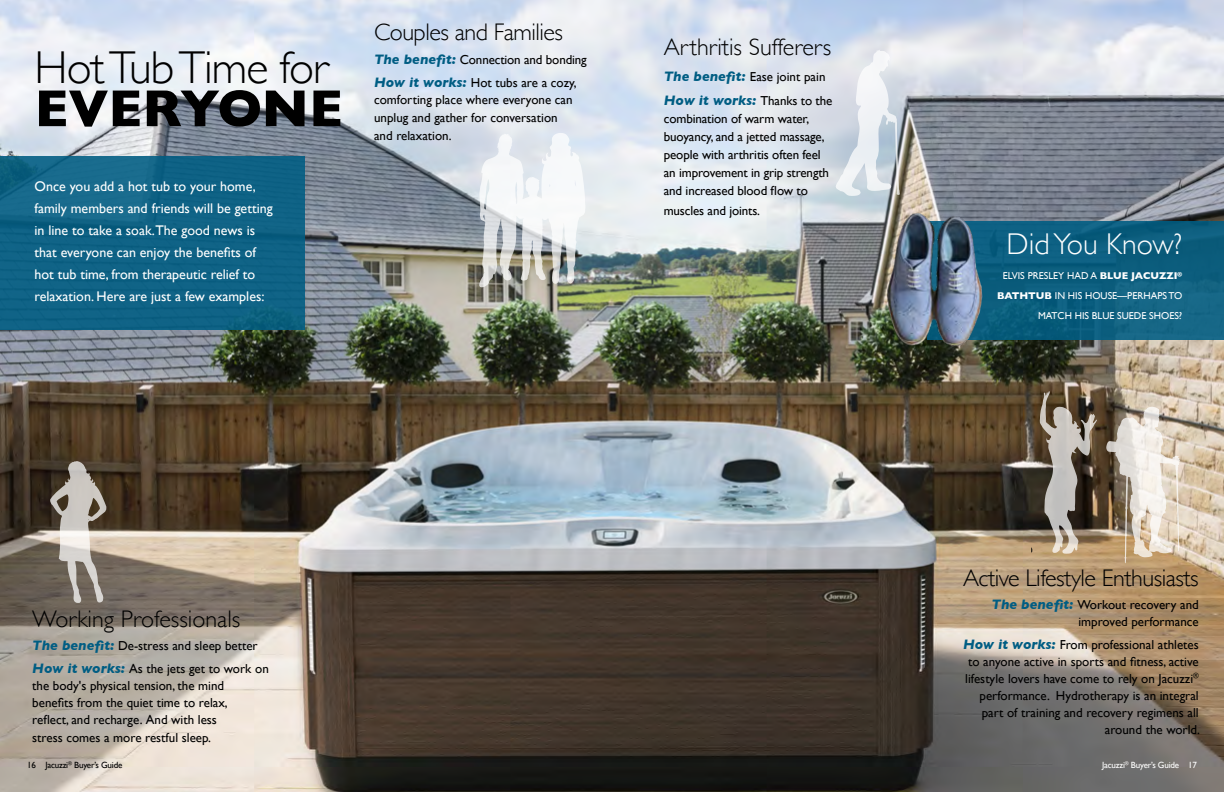
<style>
.page{position:relative;width:1224px;height:792px;background:#fff}
.page>*{position:absolute;margin:0;border:0;box-sizing:border-box;transform-origin:0 0}
.t1{font:700 52.6px "Gill Sans";color:#000}
.t2{font:300 46px "Gill Sans";letter-spacing:-.02em;color:#000}
.t3{font:300 30px "Gill Sans";color:#fff}
.t4{font:300 24px "Gill Sans";letter-spacing:-.02em;color:#000}
.t5{font:300 24px "Gill Sans";color:#000}
.t6{font:14px/22px "Gill Sans";color:#fff}
.t7{font:italic 700 14px "Gill Sans";color:#005d83}
.t8{font:13px/17px "Gill Sans";color:#000}
.t9{font:10px/20px "Gill Sans";color:#fff;text-align:right}
.t10{font:9px "Gill Sans";letter-spacing:-.02em;color:#000}
.t11{font:9px "Gill Sans";letter-spacing:-.02em;color:#fff}
.t12{font:5.2px "Gill Sans";color:#fff}
.s1{font-weight:700;font-style:italic;font-size:14px;color:#005d83}
.s2{font-weight:400;font-style:normal;font-size:13px;color:#000}
.s3{font-weight:700}
</style>
<div class="page">
<img style="left:0;top:0;width:1224px;height:792px">
<div style="left:0;top:156px;width:305px;height:174px;background:#0f6386"></div>
<svg style="left:476px;top:132px;width:109px;height:156px"></svg>
<div style="left:927px;top:221px;width:297px;height:118px;background:#0c5f7f"></div>
<img style="left:872px;top:202px;width:124px;height:171px">
<svg style="left:50px;top:461px;width:56px;height:142px;background:#989086"></svg>
<svg style="left:832px;top:50px;width:68px;height:146px"></svg>
<svg style="left:1106px;top:407px;width:74px;height:156px;background:#c7baa9"></svg>
<svg style="left:1040px;top:381px;width:56px;height:173px;background:#877c6e"></svg>
<svg style="left:1032px;top:385px;width:1px;height:169px"></svg>
<h2 class="t2" style="left:35px;top:32px;width:295px">Hot Tub Time for</h2>
<h1 class="t1" style="left:35px;top:67px;width:310px">EVERYONE</h1>
<p class="t6" style="left:35px;top:175px;width:240px">Once you add a hot tub to your home, family members and friends will be getting in line to take a soak.The good news is that everyone can enjoy the benefits of hot tub time, from therapeutic relief to relaxation. Here are just a few examples:</p>
<h3 class="t4" style="left:374px;top:13px;width:191px">Couples and Families</h3>
<p class="t8" style="left:374px;top:47px;width:214px;line-height:23.4px"><span class="s1">The benefit:</span> Connection and bonding<br><span class="s1">How it works:</span> Hot tubs are a cozy,</p>
<p class="t8" style="left:374px;top:91px;width:200px;line-height:17.8px">comforting place where everyone can unplug and gather for conversation and relaxation.</p>
<h3 class="t5" style="left:664px;top:29px;width:169px">Arthritis Sufferers</h3>
<p class="t8" style="left:664px;top:68px;width:163px"><span class="s1">The benefit:</span> Ease joint pain</p>
<p class="t7" style="left:664px;top:92px;width:170px">How it works: <span class="s2">Thanks to the</span></p>
<p class="t8" style="left:664px;top:110px;width:167px;line-height:18px">combination of warm water, buoyancy, and a jetted massage, people with arthritis often feel an improvement in grip strength and increased blood flow to</p>
<p class="t8" style="left:664px;top:202px;width:98px">muscles and joints.</p>
<h3 class="t5" style="left:32px;top:601px;width:210px">Working Professionals</h3>
<p class="t8" style="left:32px;top:634px;width:238px;line-height:22.9px"><span class="s1">The benefit:</span> De-stress and sleep better<br><span class="s1">How it works:</span> As the jets get to work on</p>
<p class="t8" style="left:32px;top:677px;width:197px;line-height:17.3px">the body's physical tension, the mind benefits from the quiet time to relax, reflect, and recharge. And with less stress comes a more restful sleep.</p>
<h3 class="t3" style="left:1007px;top:220px;width:177px">Did You Know?</h3>
<p class="t9" style="left:997px;top:266px;width:187px">ELVIS PRESLEY HAD A <span class="s3">BLUE JACUZZI</span><sup>®<br></sup><span class="s3">BATHTUB</span> IN HIS HOUSE—PERHAPS TO<br>MATCH HIS BLUE SUEDE SHOES?</p>
<h3 class="t4" style="left:963px;top:559px;width:237px">Active Lifestyle Enthusiasts</h3>
<p class="t8" style="left:992px;top:596px;width:209px;text-align:right"><span class="s1">The benefit:</span> Workout recovery and improved performance</p>
<p class="t8" style="left:963px;top:636px;width:239px;text-align:right"><span class="s1">How it works:</span> From professional athletes to anyone active in sports and fitness, active lifestyle lovers have come to rely on Jacuzzi<sup>® </sup>performance. Hydrotherapy is an integral part of training and recovery regimens all around the world.</p>
<p class="t10" style="left:27px;top:760px;width:97px">16 Jacuzzi<sup>®</sup> Buyer’s Guide</p>
<p class="t11" style="left:1131px;top:760px;width:50px">Buyer’s Guide</p>
<p class="t12" style="left:1125px;top:760px;width:5px">®</p>
<p class="t11" style="left:1102px;top:760px;width:24px">Jacuzzi</p>
<p class="t11" style="left:1188px;top:760px;width:10px">17</p>
</div>
